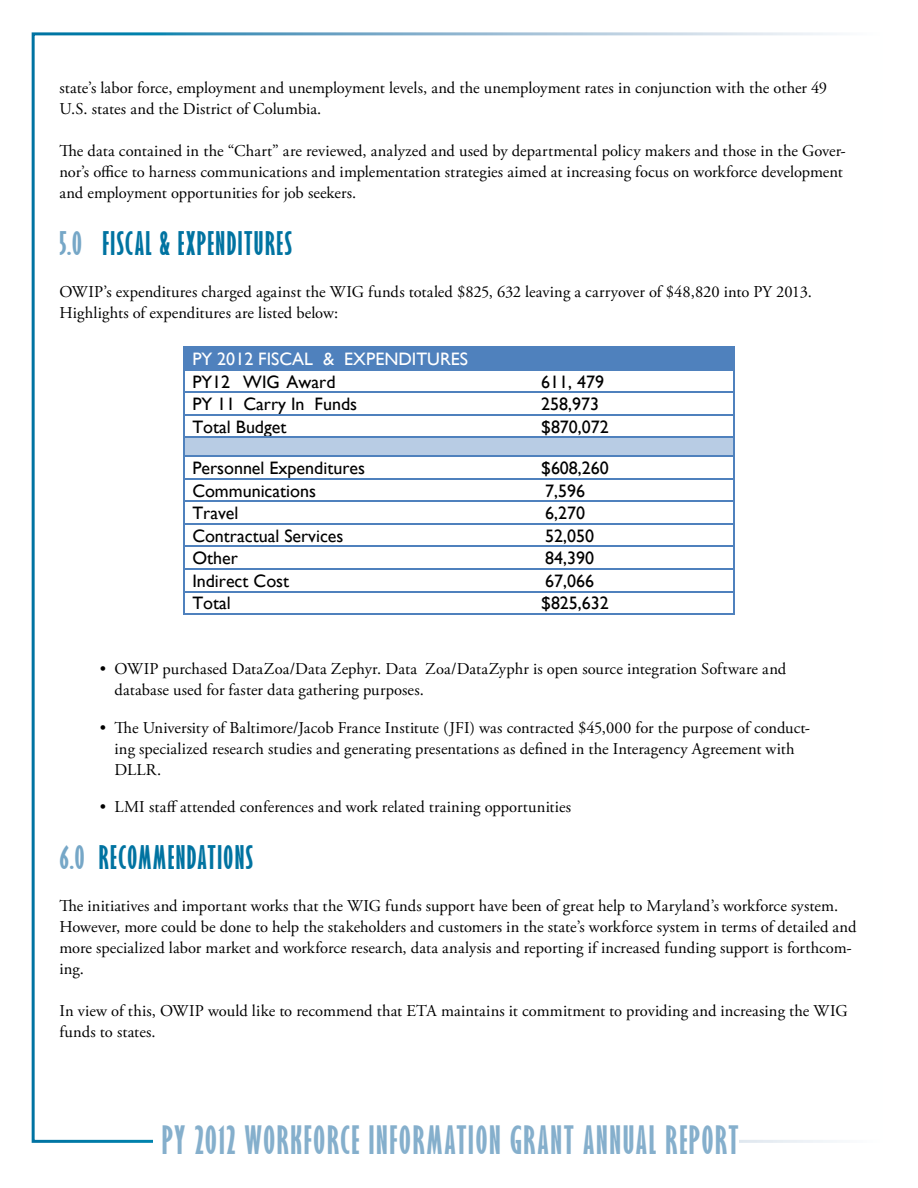
<style>
.page{position:relative;width:918px;height:1188px;background:#fff}
.page>*{position:absolute;margin:0;border:0;box-sizing:border-box;transform-origin:0 0}
.t1{font:700 extra-condensed 36px "Gill Sans";letter-spacing:.05em;color:#85afcc}
.t2{font:700 extra-condensed 30px "Gill Sans";letter-spacing:.05em;color:#0073a1}
.t3{font:18px "Gill Sans";color:#000}
.t4{font:18px "Gill Sans";color:#fff}
.t5{font:16.5px/21px "Adobe Garamond Pro";letter-spacing:.005em;color:#000}
.s1{color:#76a7c7}
</style>
<div class="page">
<div style="left:185px;top:348px;width:7px;height:21px;background:#4f81bd"></div>
<div style="left:726px;top:348px;width:7px;height:21px;background:#4f81bd"></div>
<div style="left:192px;top:348px;width:534px;height:21px;background:#4f81bd"></div>
<hr style="left:185px;top:346px;width:548px;height:2px;background:#4f81bd">
<hr style="left:185px;top:369px;width:348px;height:1px;background:#4f81bd">
<hr style="left:535px;top:369px;width:198px;height:1px;background:#4f81bd">
<hr style="left:185px;top:391px;width:348px;height:2px;background:#4f81bd">
<hr style="left:535px;top:391px;width:198px;height:2px;background:#4f81bd">
<hr style="left:185px;top:414px;width:348px;height:2px;background:#4f81bd">
<hr style="left:535px;top:414px;width:198px;height:2px;background:#4f81bd">
<div style="left:185px;top:438px;width:348px;height:17px;background:#b8cce4"></div>
<div style="left:533px;top:438px;width:200px;height:17px;background:#b8cce4"></div>
<hr style="left:185px;top:437px;width:348px;height:1px;background:#4f81bd">
<hr style="left:535px;top:437px;width:198px;height:1px;background:#4f81bd">
<hr style="left:185px;top:455px;width:348px;height:2px;background:#4f81bd">
<hr style="left:535px;top:455px;width:198px;height:2px;background:#4f81bd">
<hr style="left:185px;top:478px;width:348px;height:1px;background:#4f81bd">
<hr style="left:535px;top:478px;width:198px;height:1px;background:#4f81bd">
<hr style="left:185px;top:501px;width:348px;height:1px;background:#4f81bd">
<hr style="left:535px;top:501px;width:198px;height:1px;background:#4f81bd">
<hr style="left:185px;top:523px;width:348px;height:1px;background:#4f81bd">
<hr style="left:535px;top:523px;width:198px;height:1px;background:#4f81bd">
<hr style="left:185px;top:546px;width:348px;height:1px;background:#4f81bd">
<hr style="left:535px;top:546px;width:198px;height:1px;background:#4f81bd">
<hr style="left:185px;top:568px;width:348px;height:2px;background:#4f81bd">
<hr style="left:535px;top:568px;width:198px;height:2px;background:#4f81bd">
<hr style="left:185px;top:591px;width:348px;height:1px;background:#4f81bd">
<hr style="left:535px;top:591px;width:198px;height:1px;background:#4f81bd">
<svg style="left:184px;top:346px;width:1px;height:269px"></svg>
<hr style="left:185px;top:614px;width:348px;height:1px;background:#4f81bd">
<hr style="left:534px;top:614px;width:199px;height:1px;background:#4f81bd">
<svg style="left:733px;top:346px;width:1px;height:269px"></svg>
<p class="t5" style="left:59px;top:78px;width:769px">state’s labor force, employment and unemployment levels, and the unemployment rates in conjunction with the other 49<br>U.S. states and the District of Columbia.</p>
<p class="t5" style="left:59px;top:141px;width:788px">The data contained in the “Chart” are reviewed, analyzed and used by departmental policy makers and those in the Gover&shy;nor’s office to harness communications and implementation strategies aimed at increasing focus on workforce development and employment opportunities for job seekers.</p>
<h2 class="t2" style="left:59px;top:225px;width:234px"><span class="s1">5.0</span> FISCAL &amp; EXPENDITURES</h2>
<p class="t5" style="left:59px;top:282px;width:754px">OWIP’s expenditures charged against the WIG funds totaled $825, 632 leaving a carryover of $48,820 into PY 2013.<br>Highlights of expenditures are listed below:</p>
<p class="t4" style="left:192px;top:348px;width:277px">PY 2012 FISCAL &amp; EXPENDITURES</p>
<p class="t3" style="left:192px;top:371px;width:145px">PY12 WIG Award</p>
<p class="t3" style="left:541px;top:371px;width:64px">611, 479</p>
<p class="t3" style="left:192px;top:393px;width:166px">PY 11 Carry In Funds</p>
<p class="t3" style="left:541px;top:393px;width:59px">258,973</p>
<p class="t3" style="left:192px;top:416px;width:96px">Total Budget</p>
<p class="t3" style="left:541px;top:416px;width:69px">$870,072</p>
<p class="t3" style="left:192px;top:457px;width:174px">Personnel Expenditures</p>
<p class="t3" style="left:541px;top:457px;width:69px">$608,260</p>
<p class="t3" style="left:192px;top:480px;width:125px">Communications</p>
<p class="t3" style="left:545px;top:480px;width:41px">7,596</p>
<p class="t3" style="left:192px;top:503px;width:48px">Travel</p>
<p class="t3" style="left:545px;top:503px;width:41px">6,270</p>
<p class="t3" style="left:192px;top:525px;width:153px">Contractual Services</p>
<p class="t3" style="left:545px;top:525px;width:50px">52,050</p>
<p class="t3" style="left:192px;top:548px;width:47px">Other</p>
<p class="t3" style="left:545px;top:548px;width:50px">84,390</p>
<p class="t3" style="left:192px;top:570px;width:98px">Indirect Cost</p>
<p class="t3" style="left:545px;top:570px;width:50px">67,066</p>
<p class="t3" style="left:192px;top:593px;width:40px">Total</p>
<p class="t3" style="left:541px;top:593px;width:69px">$825,632</p>
<p class="t5" style="left:115px;top:659px;width:673px;text-indent:-15px">• OWIP purchased DataZoa/Data Zephyr. Data Zoa/DataZyphr is open source integration Software and database used for faster data gathering purposes.</p>
<p class="t5" style="left:115px;top:717px;width:697px;text-indent:-15px">• The University of Baltimore/Jacob France Institute (JFI) was contracted $45,000 for the purpose of conduct&shy;ing specialized research studies and generating presentations as defined in the Interagency Agreement with<br>DLLR.</p>
<p class="t5" style="left:100px;top:797px;width:473px">• LMI staff attended conferences and work related training opportunities</p>
<h2 class="t2" style="left:59px;top:839px;width:195px"><span class="s1">6.0</span> RECOMMENDATIONS</h2>
<p class="t5" style="left:59px;top:896px;width:799px">The initiatives and important works that the WIG funds support have been of great help to Maryland’s workforce system.<br>However, more could be done to help the stakeholders and customers in the state’s workforce system in terms of detailed and more specialized labor market and workforce research, data analysis and reporting if increased funding support is forthcom&shy;ing.</p>
<p class="t5" style="left:59px;top:1001px;width:790px">In view of this, OWIP would like to recommend that ETA maintains it commitment to providing and increasing the WIG funds to states.</p>
<h1 class="t1" style="left:162px;top:1118px;width:578px">PY 2012 WORKFORCE INFORMATION GRANT ANNUAL REPORT</h1>
</div>
